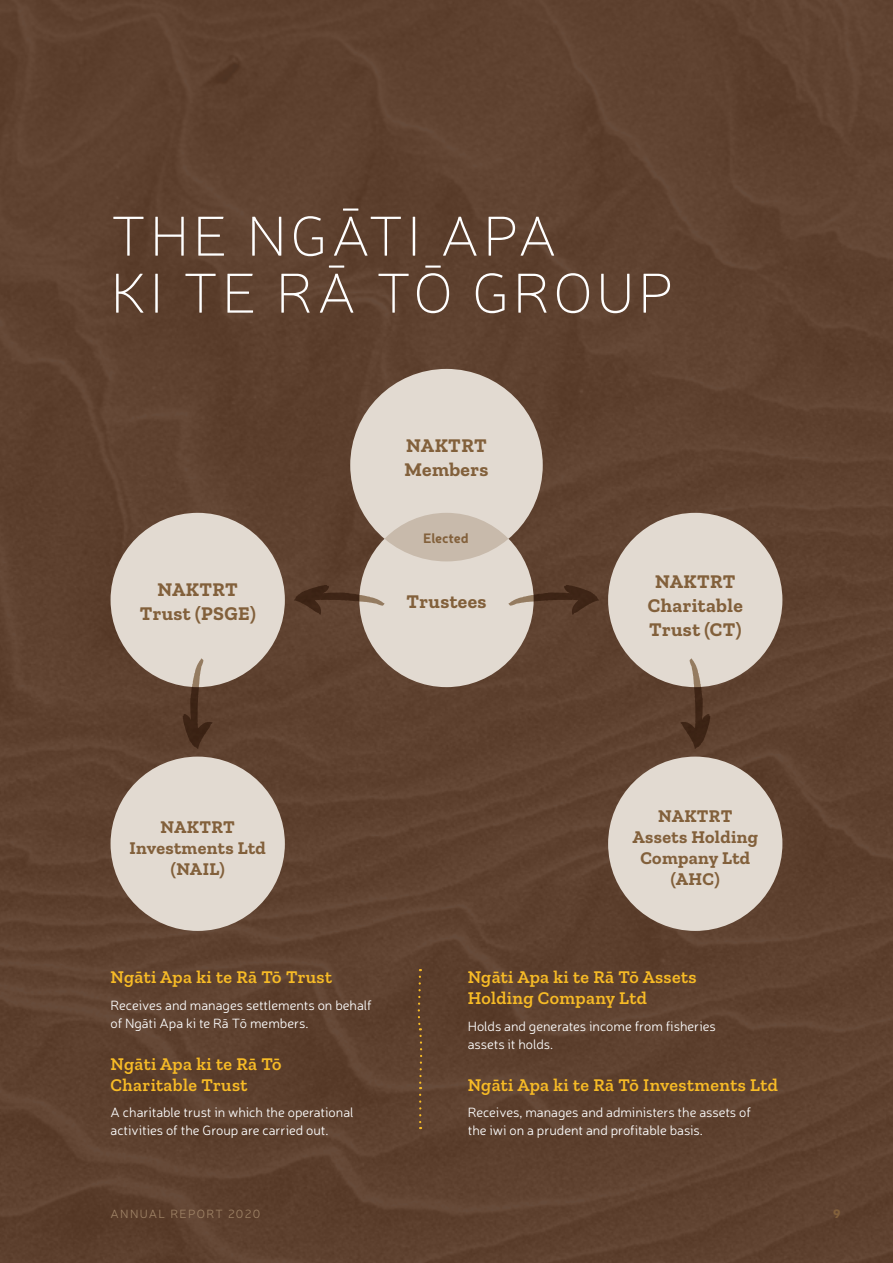
<style>
.page{position:relative;width:893px;height:1263px;background:#5e412f}
.page>*{position:absolute;margin:0;border:0;box-sizing:border-box;transform-origin:0 0}
.t1{font:100 57px/57px "Neris";letter-spacing:.07em;color:#fff}
.t2{font:700 19.5px/24px "Zilla Slab";letter-spacing:.02em;color:#82603b;text-align:center}
.t3{font:600 18px/21px "Zilla Slab";letter-spacing:.02em;color:#f7bb26}
.t4{font:700 18px/21px "Zilla Slab";letter-spacing:.02em;color:#82603b;text-align:center}
.t5{font:300 13.5px/18px "Neris";color:#fff}
.t6{font:italic 700 13.5px "Neris";color:#82603b}
.t7{font:300 12px "Neris";letter-spacing:.11em;color:#9f8366}
.t8{font:900 12px "Neris";color:#82603b}
</style>
<div class="page">
<div style="left:359px;top:513px;width:175px;height:174px;background:#e2dad1;border-radius:50%"></div>
<div style="left:350px;top:369px;width:193px;height:192px;background:#e2dad1;border-radius:50%"></div>
<svg style="left:359px;top:513px;width:175px;height:48px"></svg>
<div style="left:608px;top:513px;width:174px;height:174px;background:#e2dad1;border-radius:50%"></div>
<div style="left:608px;top:757px;width:174px;height:174px;background:#e2dad1;border-radius:50%"></div>
<div style="left:111px;top:513px;width:174px;height:174px;background:#e2dad1;border-radius:50%"></div>
<div style="left:111px;top:757px;width:174px;height:174px;background:#e2dad1;border-radius:50%"></div>
<svg style="left:508px;top:585px;width:91px;height:30px"></svg>
<svg style="left:680px;top:658px;width:30px;height:91px"></svg>
<svg style="left:183px;top:658px;width:30px;height:91px"></svg>
<svg style="left:294px;top:585px;width:91px;height:30px"></svg>
<svg style="left:418px;top:969px;width:5px;height:160px"></svg>
<h1 class="t1" style="left:111px;top:206px;width:564px">THE NGĀTI APA<br>KI TE RĀ TŌ GROUP</h1>
<h2 class="t2" style="left:405px;top:434px;width:85px;text-align:left">NAKTRT<br>Members</h2>
<h2 class="t2" style="left:140px;top:577px;width:118px">NAKTRT<br>Trust (PSGE)</h2>
<p class="t6" style="left:424px;top:528px;width:50px">Elected</p>
<h2 class="t2" style="left:407px;top:589px;width:81px">Trustees</h2>
<h2 class="t2" style="left:648px;top:570px;width:97px">NAKTRT<br>Charitable<br>Trust (CT)</h2>
<h3 class="t4" style="left:130px;top:816px;width:138px">NAKTRT<br>Investments Ltd (NAIL)</h3>
<h3 class="t3" style="left:111px;top:967px;width:223px">Ngāti Apa ki te Rā Tō Trust</h3>
<p class="t5" style="left:111px;top:995px;width:263px">Receives and manages settlements on behalf of Ngāti Apa ki te Rā Tō members.</p>
<h3 class="t3" style="left:111px;top:1053px;width:173px">Ngāti Apa ki te Rā Tō<br>Charitable Trust</h3>
<p class="t5" style="left:111px;top:1103px;width:245px">A charitable trust in which the operational activities of the Group are carried out.</p>
<h3 class="t4" style="left:632px;top:806px;width:127px">NAKTRT<br>Assets Holding<br>Company Ltd (AHC)</h3>
<h3 class="t3" style="left:468px;top:967px;width:230px">Ngāti Apa ki te Rā Tō Assets<br>Holding Company Ltd</h3>
<p class="t5" style="left:468px;top:1016px;width:250px">Holds and generates income from fisheries assets it holds.</p>
<h3 class="t3" style="left:468px;top:1074px;width:312px">Ngāti Apa ki te Rā Tō Investments Ltd</h3>
<p class="t5" style="left:468px;top:1103px;width:285px">Receives, manages and administers the assets of the iwi on a prudent and profitable basis.</p>
<p class="t7" style="left:111px;top:1206px;width:151px">ANNUAL REPORT 2020</p>
<p class="t8" style="left:833px;top:1205px;width:9px">9</p>
</div>
